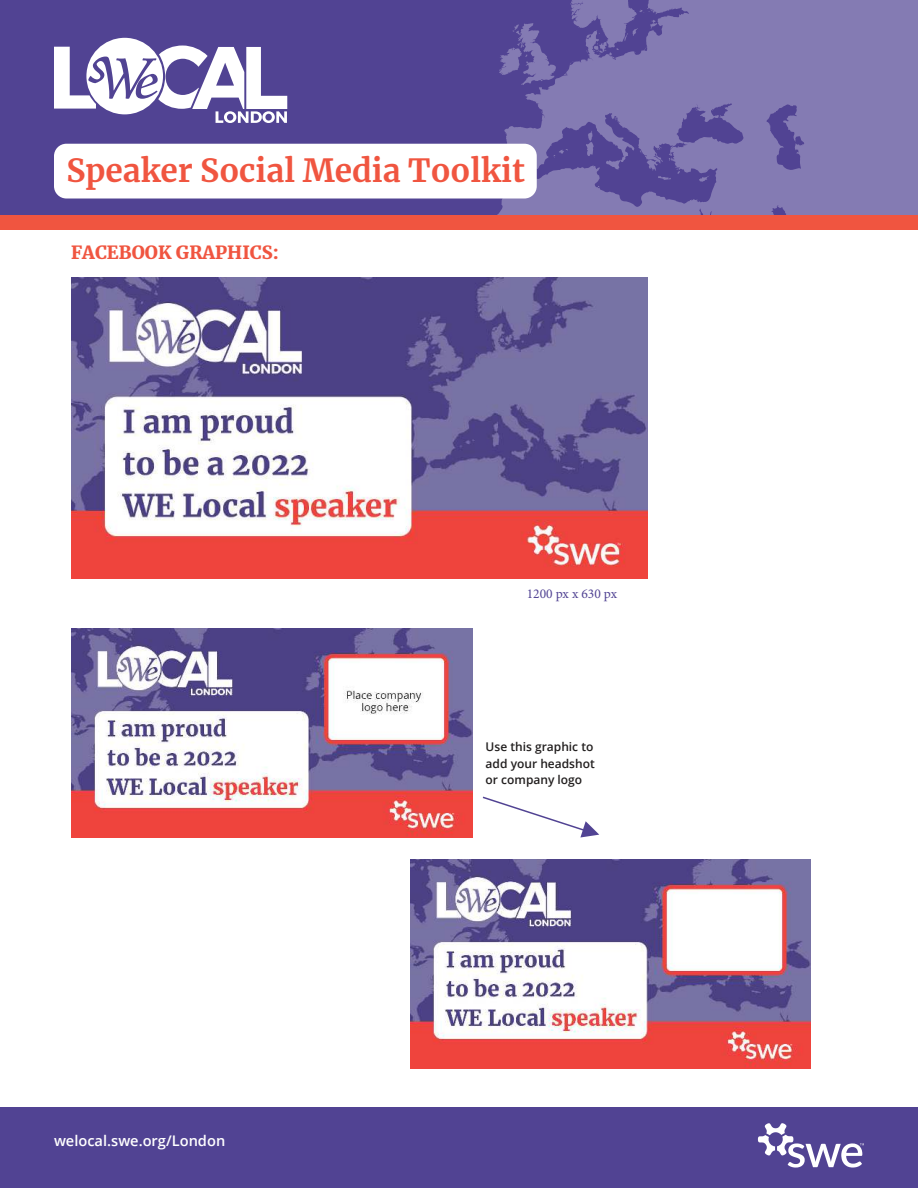
<style>
.page{position:relative;width:918px;height:1188px;background:#fff}
.page>*{position:absolute;margin:0;border:0;box-sizing:border-box;transform-origin:0 0}
.t1{font:700 31.65px "Merriweather";color:#f05540}
.t2{font:900 18px "Merriweather";color:#f05540}
.t3{font:600 14.7px "Open Sans";color:#fff}
.t4{font:13.5px "Minion Pro";color:#514393}
.t5{font:600 12px/16.5px "Open Sans";color:#221f1f;text-align:justify}
</style>
<div class="page">
<div style="left:0;top:0;width:918px;height:222px;background:#514393"></div>
<svg style="left:355px;top:143px;width:30px;height:87px"></svg>
<svg style="left:468px;top:0;width:450px;height:230px;fill:#847bb3"></svg>
<svg style="left:586px;top:131px;width:8px;height:25px"></svg>
<svg style="left:553px;top:149px;width:15px;height:9px"></svg>
<svg style="left:54px;top:38px;width:233px;height:85px"></svg>
<div style="left:0;top:215px;width:918px;height:14px;background:#f05540"></div>
<div style="left:0;top:1107px;width:918px;height:81px;background:#514393"></div>
<svg style="left:758px;top:1123px;width:106px;height:45px"></svg>
<div style="left:54px;top:144px;width:483px;height:55px;background:#fff;border-radius:12px"></div>
<img style="left:72px;top:278px;width:576px;height:301px">
<svg style="left:482px;top:796px;width:117px;height:41px"></svg>
<img style="left:72px;top:628px;width:400px;height:209px">
<img style="left:410px;top:859px;width:401px;height:210px">
<h1 class="t1" style="left:66px;top:154px;width:460px">Speaker Social Media Toolkit</h1>
<h2 class="t2" style="left:71px;top:243px;width:209px">FACEBOOK GRAPHICS:</h2>
<p class="t3" style="left:54px;top:1135px;width:173px">welocal.swe.org/London</p>
<p class="t4" style="left:527px;top:589px;width:92px">1200 px x 630 px</p>
<p class="t5" style="left:486px;top:740px;width:111px">Use this graphic to add your headshot or company logo</p>
</div>
